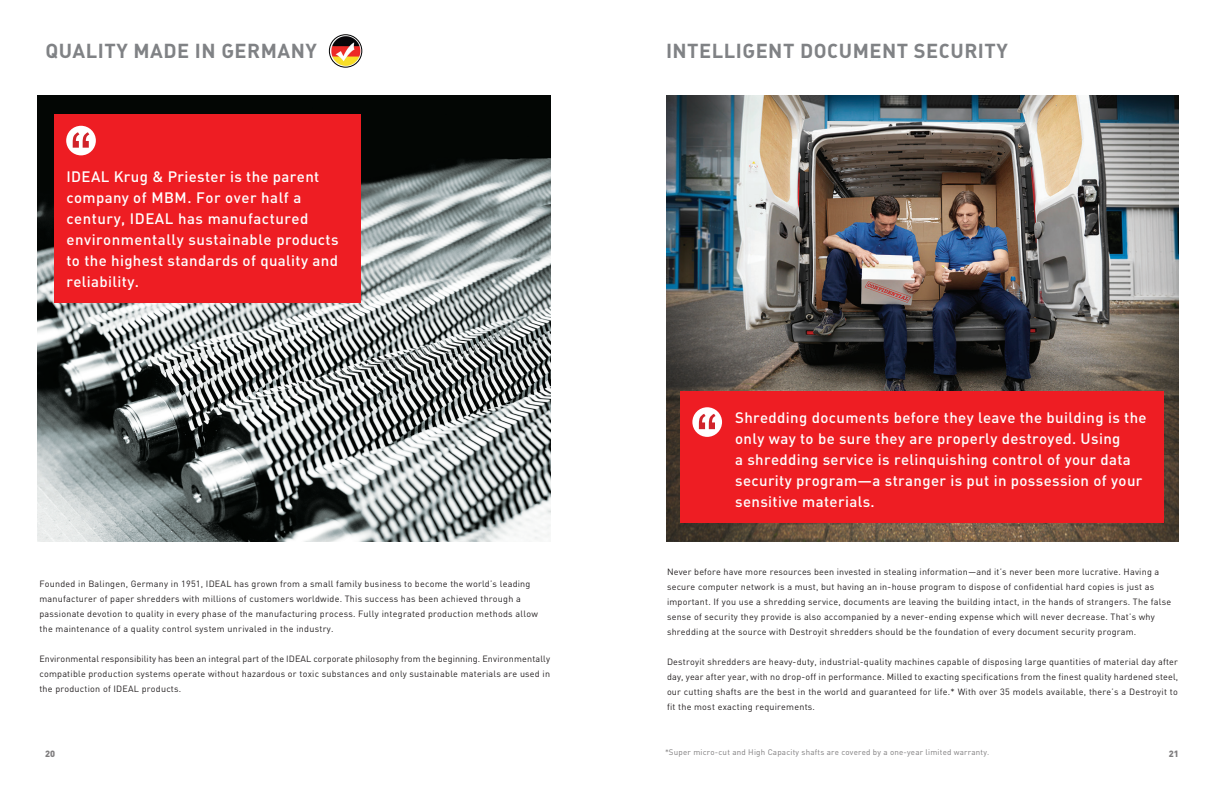
<style>
.page{position:relative;width:1224px;height:792px;background:#fff}
.page>*{position:absolute;margin:0;border:0;box-sizing:border-box;transform-origin:0 0}
.t1{font:65.6px "Arial";color:#d1232a}
.t2{font:700 20px "DIN";letter-spacing:.025em;color:#808285}
.t3{font:500 15px/21px "DIN";letter-spacing:.025em;color:#fff}
.t4{font:9px/15px "DIN";letter-spacing:.025em;color:#231f20}
.t5{font:900 9px "DIN";color:#7f7d7e}
.t6{font:8px "DIN";letter-spacing:.025em;color:#7f7d7e}
</style>
<div class="page">
<img style="left:666px;top:95px;width:513px;height:361px">
<img style="left:666px;top:456px;width:513px;height:85px">
<div style="left:681px;top:392px;width:483px;height:131px;background:#ee1d23"></div>
<div style="left:692px;top:407px;width:30px;height:30px;background:#fff;border-radius:50%"></div>
<img style="left:37px;top:95px;width:513px;height:447px">
<img style="left:329px;top:35px;width:33px;height:32px">
<div style="left:329px;top:34px;width:33px;height:34px;border:1px solid #000;border-radius:50%"></div>
<div style="left:54px;top:114px;width:306px;height:188px;background:#ee1d23"></div>
<div style="left:66px;top:126px;width:30px;height:29px;background:#fff;border-radius:50%"></div>
<p class="t2" style="left:45px;top:38px;width:273px">QUALITY MADE IN GERMANY</p>
<p class="t1" style="left:70px;top:114px;width:23px">“</p>
<p class="t3" style="left:66px;top:165px;width:255px">IDEAL Krug &amp; Priester is the parent</p>
<p class="t3" style="left:66px;top:186px;width:274px">company of MBM. For over half a century, IDEAL has manufactured environmentally sustainable products to the highest standards of quality and reliability.</p>
<p class="t4" style="left:39px;top:576px;width:500px">Founded in Balingen, Germany in 1951, IDEAL has grown from a small family business to become the world’s leading manufacturer of paper shredders with millions of customers worldwide. This success has been achieved through a passionate devotion to quality in every phase of the manufacturing process. Fully integrated production methods allow the maintenance of a quality control system unrivaled in the industry.</p>
<p class="t4" style="left:39px;top:651px;width:512px;text-align:justify">Environmental responsibility has been an integral part of the IDEAL corporate philosophy from the beginning. Environmentally compatible production systems operate without hazardous or toxic substances and only sustainable materials are used in the production of IDEAL products.</p>
<p class="t5" style="left:45px;top:748px;width:12px">20</p>
<p class="t2" style="left:666px;top:38px;width:343px">INTELLIGENT DOCUMENT SECURITY</p>
<p class="t1" style="left:696px;top:396px;width:23px">“</p>
<p class="t3" style="left:735px;top:407px;width:413px">Shredding documents before they leave the building is the only way to be sure they are properly destroyed. Using<br>a shredding service is relinquishing control of your data security program—a stranger is put in possession of your sensitive materials.</p>
<p class="t4" style="left:667px;top:564px;width:506px">Never before have more resources been invested in stealing information—and it’s never been more lucrative. Having a secure computer network is a must, but having an in-house program to dispose of confidential hard copies is just as important. If you use a shredding service, documents are leaving the building intact, in the hands of strangers. The false sense of security they provide is also accompanied by a never-ending expense which will never decrease. That’s why shredding at the source with Destroyit shredders should be the foundation of every document security program.</p>
<p class="t4" style="left:667px;top:654px;width:513px;text-align:justify">Destroyit shredders are heavy-duty, industrial-quality machines capable of disposing large quantities of material day after day, year after year, with no drop-off in performance. Milled to exacting specifications from the finest quality hardened steel, our cutting shafts are the best in the world and guaranteed for life.* With over 35 models available, there’s a Destroyit to fit the most exacting requirements.</p>
<p class="t6" style="left:665px;top:747px;width:326px">*Super micro-cut and High Capacity shafts are covered by a one-year limited warranty.</p>
<p class="t5" style="left:1169px;top:748px;width:12px">21</p>
</div>
